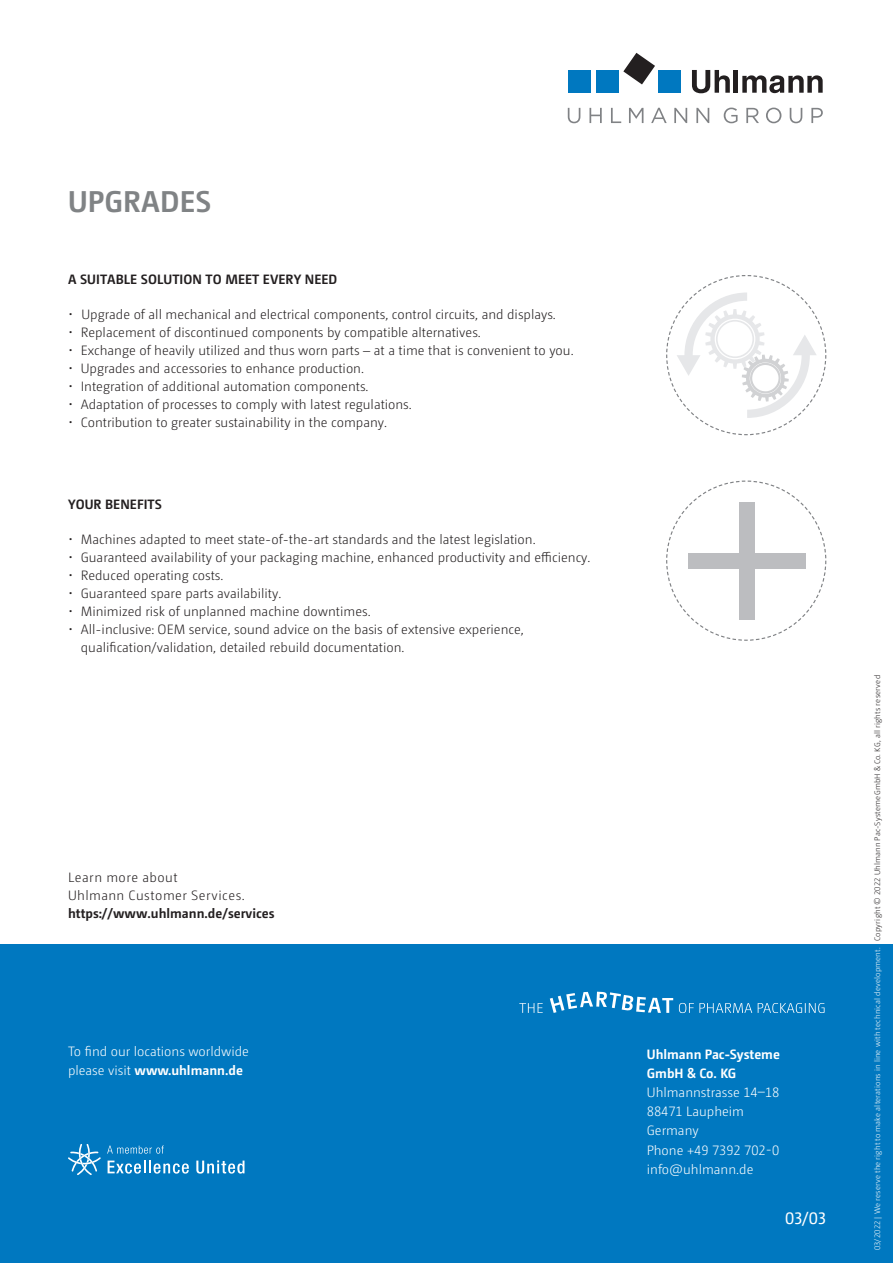
<style>
.page{position:relative;width:893px;height:1263px;background:#fff}
.page>*{position:absolute;margin:0;border:0;box-sizing:border-box;transform-origin:0 0}
.t1{font:700 30px "Camingo Dos Pro";letter-spacing:.005em;color:#808385}
.t2{font:16.5px "Camingo Dos Pro";color:#fff}
.t3{font:300 13.5px/18px "Camingo Dos Pro";color:#231f20}
.t4{font:300 13.5px/19.2px "Camingo Dos Pro";color:#fff}
.t5{font:700 13.5px "Camingo Dos Pro";letter-spacing:.005em;color:#231f20}
.t6{font:300 13.5px/18px "Camingo Dos Pro";letter-spacing:.035em;color:#231f20}
.t7{font:700 13.5px/19.2px "Camingo Dos Pro";color:#fff}
.t8{font:300 7.95px "Camingo Dos Pro";letter-spacing:.025em;color:#fff}
.s1{font-weight:700}
.s2{color:#231f20}
</style>
<div class="page">
<div style="left:0;top:945px;width:893px;height:318px;background:#0078c0"></div>
<svg style="left:677px;top:292px;width:140px;height:126px"></svg>
<div style="left:739px;top:502px;width:16px;height:117px;background:#bcbdc0"></div>
<div style="left:688px;top:553px;width:118px;height:15px;background:#bcbdc0"></div>
<svg style="left:679px;top:1003px;width:146px;height:10px"></svg>
<svg style="left:519px;top:1003px;width:24px;height:10px"></svg>
<svg style="left:550px;top:992px;width:123px;height:21px"></svg>
<svg style="left:68px;top:1144px;width:33px;height:31px"></svg>
<svg style="left:108px;top:1160px;width:81px;height:13px"></svg>
<svg style="left:196px;top:1160px;width:48px;height:13px"></svg>
<svg style="left:107px;top:1145px;width:57px;height:9px"></svg>
<svg style="left:623px;top:53px;width:32px;height:31px"></svg>
<div style="left:568px;top:70px;width:22px;height:23px;background:#0078c0"></div>
<div style="left:596px;top:70px;width:23px;height:23px;background:#0078c0"></div>
<div style="left:658px;top:70px;width:23px;height:23px;background:#0078c0"></div>
<svg style="left:692px;top:70px;width:38px;height:23px"></svg>
<hr style="left:734px;top:70px;width:4px;height:23px;background:#231f20">
<svg style="left:742px;top:75px;width:81px;height:18px"></svg>
<svg style="left:568px;top:108px;width:255px;height:15px"></svg>
<h1 class="t1" style="left:68px;top:183px;width:145px">UPGRADES</h1>
<p class="t5" style="left:68px;top:271px;width:271px">A SUITABLE SOLUTION TO MEET EVERY NEED</p>
<p class="t3" style="left:68px;top:305px;width:489px">• Upgrade of all mechanical and electrical components, control circuits, and displays.</p>
<p class="t3" style="left:68px;top:323px;width:414px">• Replacement of discontinued components by compatible alternatives.</p>
<p class="t3" style="left:68px;top:341px;width:507px">• Exchange of heavily utilized and thus worn parts – at a time that is convenient to you.</p>
<p class="t3" style="left:68px;top:359px;width:297px">• Upgrades and accessories to enhance production.</p>
<p class="t3" style="left:68px;top:377px;width:302px">• Integration of additional automation components.</p>
<p class="t3" style="left:68px;top:395px;width:345px">• Adaptation of processes to comply with latest regulations.</p>
<p class="t3" style="left:68px;top:413px;width:321px">• Contribution to greater sustainability in the company.</p>
<p class="t5" style="left:68px;top:496px;width:95px">YOUR BENEFITS</p>
<p class="t3" style="left:68px;top:530px;width:469px">• Machines adapted to meet state-of-the-art standards and the latest legislation.</p>
<p class="t3" style="left:68px;top:548px;width:524px">• Guaranteed availability of your packaging machine, enhanced productivity and efficiency.</p>
<p class="t3" style="left:68px;top:566px;width:157px">• Reduced operating costs.</p>
<p class="t3" style="left:68px;top:584px;width:215px">• Guaranteed spare parts availability.</p>
<p class="t3" style="left:68px;top:602px;width:304px">• Minimized risk of unplanned machine downtimes.</p>
<p class="t3" style="left:81px;top:620px;width:445px;text-indent:-13px">• All-inclusive: OEM service, sound advice on the basis of extensive experience, qualification/validation, detailed rebuild documentation.</p>
<p class="t6" style="left:68px;top:868px;width:178px">Learn more about<br>Uhlmann Customer Services.</p>
<p class="t5" style="left:68px;top:905px;width:208px">https://www.uhlmann.de/services</p>
<p class="t4" style="left:68px;top:1042px;width:182px">To find our locations worldwide please visit <span class="s1">www.uhlmann.de</span></p>
<p class="t7" style="left:647px;top:1044px;width:135px">Uhlmann Pac-Systeme<br>GmbH &amp; Co. KG</p>
<p class="t4" style="left:647px;top:1083px;width:134px">Uhlmannstrasse 14–18<br>88471 Laupheim<br>Germany<br>Phone +49 7392 702-0 info@uhlmann.de</p>
<p class="t2" style="left:785px;top:1209px;width:42px">03/03</p>
<p class="t8" style="left:873px;top:1250px;width:577px;rotate:-90deg">03/2022 | We reserve the right to make alterations in line with technical development. <span class="s2">Copyright © 2022 Uhlmann Pac-SystemeGmbH &amp; Co. KG, all rights reserved</span></p>
</div>
